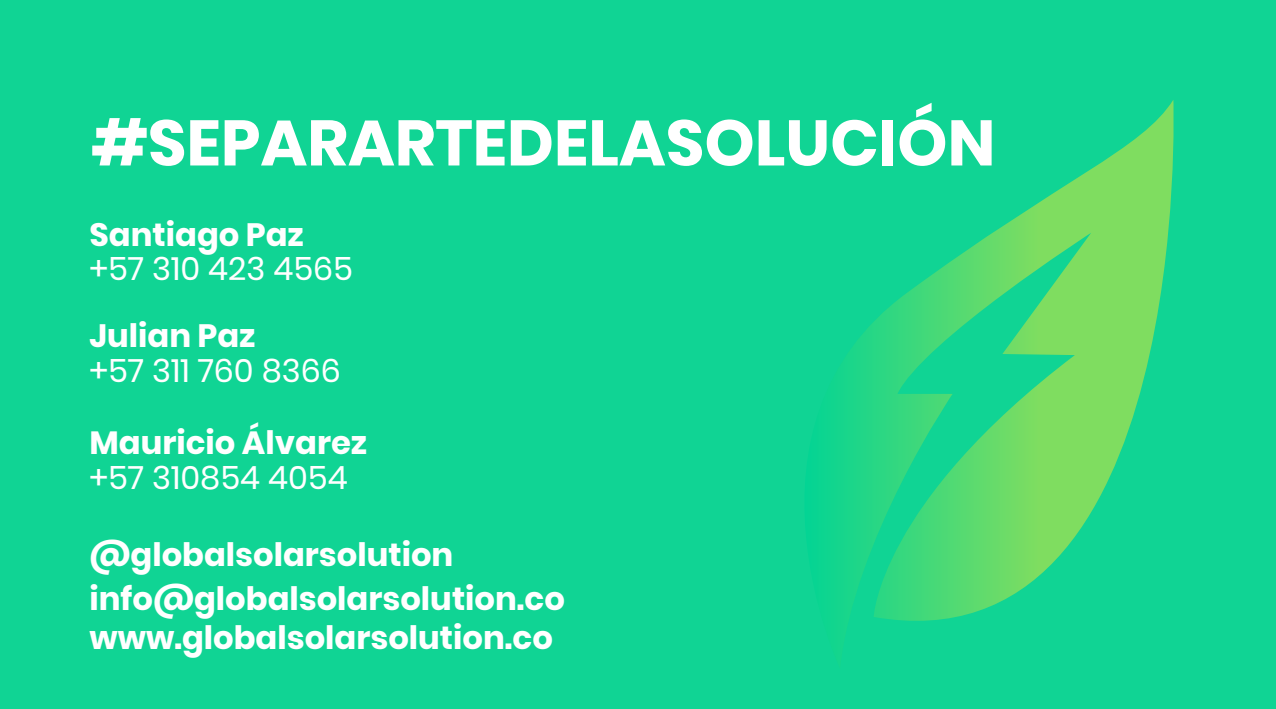
<style>
.page{position:relative;width:1276px;height:709px;background:#10d494}
.page>*{position:absolute;margin:0;border:0;box-sizing:border-box;transform-origin:0 0}
.t1{font:700 64px "Poppins";color:#fff}
.t2{font:700 32.25px/44px "Poppins";color:#fff}
.t3{font:32.25px "Poppins";color:#fff}
</style>
<div class="page">
<svg style="left:805px;top:100px;width:369px;height:521px"></svg>
<h1 class="t1" style="left:91px;top:106px;width:905px">#SEPARARTEDELASOLUCIÓN</h1>
<p class="t2" style="left:90px;top:212px;width:215px">Santiago Paz</p>
<p class="t3" style="left:90px;top:250px;width:265px">+57 310 423 4565</p>
<p class="t2" style="left:90px;top:314px;width:167px">Julian Paz</p>
<p class="t3" style="left:90px;top:352px;width:253px">+57 311 760 8366</p>
<p class="t2" style="left:90px;top:421px;width:279px">Mauricio Álvarez</p>
<p class="t3" style="left:90px;top:459px;width:260px">+57 310854 4054</p>
<p class="t2" style="left:90px;top:533px;width:477px">@globalsolarsolution info@globalsolarsolution.co</p>
<p class="t2" style="left:90px;top:616px;width:465px">www.globalsolarsolution.co</p>
</div>
